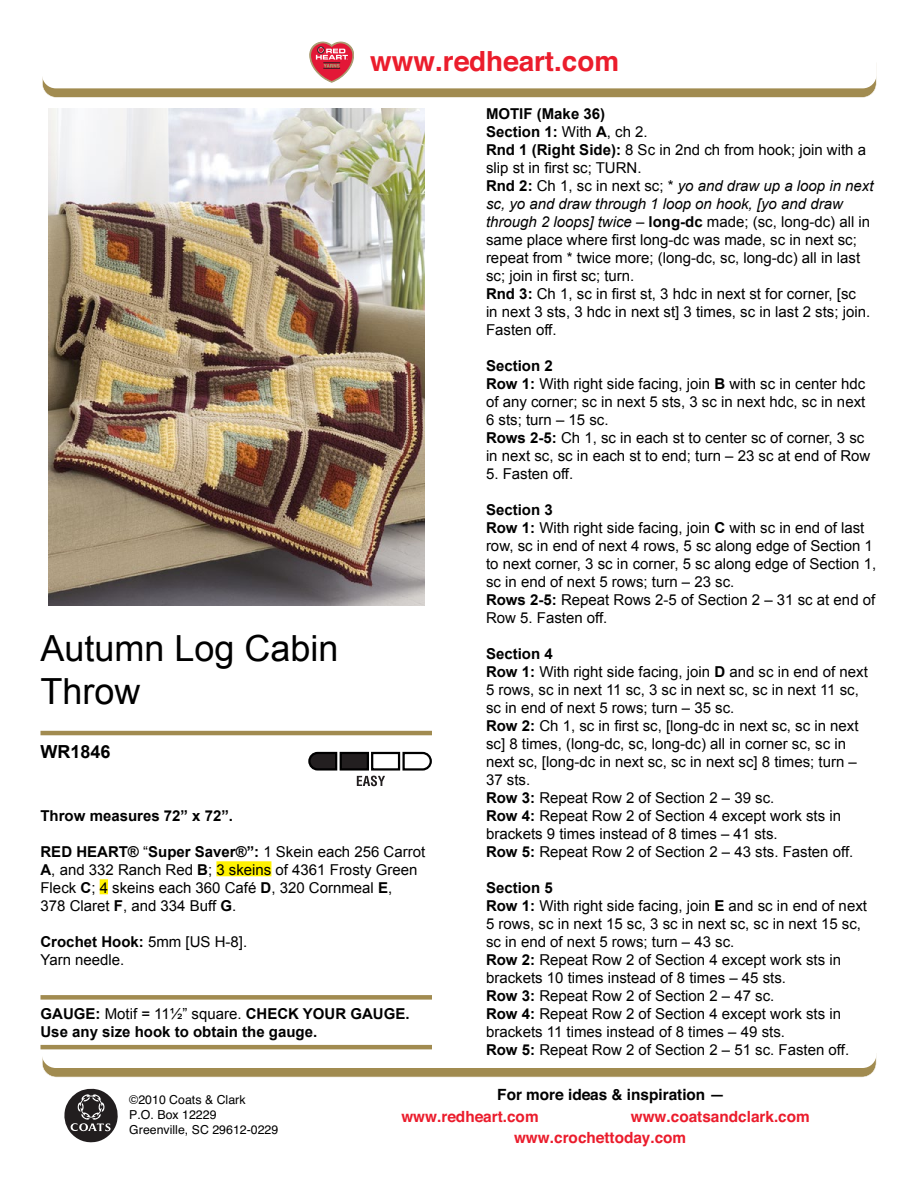
<style>
.page{position:relative;width:918px;height:1188px;background:#fff}
.page>*{position:absolute;margin:0;border:0;box-sizing:border-box;transform-origin:0 0}
.t1{font:36px/43.2px "Arial";color:#000}
.t2{font:700 27.75px "Helvetica";color:#eb1d2c}
.t3{font:700 18px "Arial";color:#000}
.t4{font:700 15.45px/20.9px "Helvetica";color:#eb1c2c}
.t5{font:700 15.45px "Helvetica";color:#000}
.t6{font:15px/18px "Arial";color:#000}
.t7{font:700 15px/18px "Arial";color:#000}
.t8{font:12.3px/14.9px "Helvetica";color:#000}
.s1{font-weight:700}
.s2{font-weight:400}
.s3{font-style:italic}
</style>
<div class="page">
<svg style="left:42px;top:42px;width:834px;height:56px"></svg>
<svg style="left:42px;top:1057px;width:834px;height:20px"></svg>
<svg style="left:64px;top:1089px;width:54px;height:53px"></svg>
<img style="left:48px;top:108px;width:376px;height:498px">
<hr style="left:40px;top:731px;width:392px;height:4px;background:#a18b50">
<svg style="left:308px;top:751px;width:30px;height:20px"></svg>
<svg style="left:402px;top:751px;width:30px;height:20px"></svg>
<div style="left:371px;top:752px;width:29px;height:19px;border:2px solid #000"></div>
<div style="left:341px;top:753px;width:27px;height:16px;background:#231f20"></div>
<div style="left:340px;top:752px;width:29px;height:19px;border:2px solid #000"></div>
<svg style="left:357px;top:776px;width:28px;height:10px"></svg>
<div style="left:216px;top:861px;width:55px;height:15px;background:#fff200"></div>
<div style="left:100px;top:879px;width:8px;height:15px;background:#fff200"></div>
<div style="left:40px;top:995px;width:392px;height:5px;background:#a18b50"></div>
<hr style="left:40px;top:1045px;width:392px;height:4px;background:#a18b50">
<h2 class="t2" style="left:370px;top:36px;width:250px">www.redheart.com</h2>
<h1 class="t1" style="left:40px;top:627px;width:300px">Autumn Log Cabin<br>Throw</h1>
<p class="t3" style="left:40px;top:740px;width:72px">WR1846</p>
<p class="t7" style="left:40px;top:807px;width:194px">Throw measures 72” x 72”.</p>
<p class="t6" style="left:40px;top:843px;width:386px"><span class="s1">RED HEART®</span> “<span class="s1">Super Saver®”:</span> 1 Skein each 256 Carrot <span class="s1">A</span>, and 332 Ranch Red <span class="s1">B</span>; 3 skeins of 4361 Frosty Green Fleck <span class="s1">C</span>; 4 skeins each 360 Café <span class="s1">D</span>, 320 Cornmeal <span class="s1">E</span>,<br>378 Claret <span class="s1">F</span>, and 334 Buff <span class="s1">G</span>.</p>
<p class="t6" style="left:40px;top:933px;width:208px"><span class="s1">Crochet Hook:</span> 5mm [US H-8].<br>Yarn needle.</p>
<p class="t7" style="left:40px;top:1005px;width:371px">GAUGE: <span class="s2">Motif = 11½” square.</span> CHECK YOUR GAUGE.<br>Use any size hook to obtain the gauge.</p>
<p class="t6" style="left:486px;top:105px;width:389px"><span class="s1">MOTIF (Make 36)<br>Section 1:</span> With <span class="s1">A</span>, ch 2.<br><span class="s1">Rnd 1 (Right Side):</span> 8 Sc in 2nd ch from hook; join with a slip st in first sc; TURN.<br><span class="s1">Rnd 2:</span> Ch 1, sc in next sc; * <span class="s3">yo and draw up a loop in next sc, yo and draw through 1 loop on hook, [yo and draw through 2 loops] twice –</span> <span class="s1">long-dc</span> made; (sc, long-dc) all in same place where first long-dc was made, sc in next sc; repeat from * twice more; (long-dc, sc, long-dc) all in last sc; join in first sc; turn.<br><span class="s1">Rnd 3:</span> Ch 1, sc in first st, 3 hdc in next st for corner, [sc<br>in next 3 sts, 3 hdc in next st] 3 times, sc in last 2 sts; join.<br>Fasten off.</p>
<p class="t6" style="left:486px;top:357px;width:386px"><span class="s1">Section 2<br>Row 1:</span> With right side facing, join <span class="s1">B</span> with sc in center hdc of any corner; sc in next 5 sts, 3 sc in next hdc, sc in next 6 sts; turn – 15 sc.<br><span class="s1">Rows 2-5:</span> Ch 1, sc in each st to center sc of corner, 3 sc in next sc, sc in each st to end; turn – 23 sc at end of Row</p>
<p class="t6" style="left:486px;top:465px;width:89px">5. Fasten off.</p>
<p class="t6" style="left:486px;top:501px;width:392px"><span class="s1">Section 3<br>Row 1:</span> With right side facing, join <span class="s1">C</span> with sc in end of last row, sc in end of next 4 rows, 5 sc along edge of Section 1 to next corner, 3 sc in corner, 5 sc along edge of Section 1, sc in end of next 5 rows; turn – 23 sc.<br><span class="s1">Rows 2-5:</span> Repeat Rows 2-5 of Section 2 – 31 sc at end of Row 5. Fasten off.</p>
<p class="t6" style="left:486px;top:645px;width:383px"><span class="s1">Section 4<br>Row 1:</span> With right side facing, join <span class="s1">D</span> and sc in end of next 5 rows, sc in next 11 sc, 3 sc in next sc, sc in next 11 sc, sc in end of next 5 rows; turn – 35 sc.<br><span class="s1">Row 2:</span> Ch 1, sc in first sc, [long-dc in next sc, sc in next sc] 8 times, (long-dc, sc, long-dc) all in corner sc, sc in next sc, [long-dc in next sc, sc in next sc] 8 times; turn – 37 sts.<br><span class="s1">Row 3:</span> Repeat Row 2 of Section 2 – 39 sc.<br><span class="s1">Row 4:</span> Repeat Row 2 of Section 4 except work sts in brackets 9 times instead of 8 times – 41 sts.<br><span class="s1">Row 5:</span> Repeat Row 2 of Section 2 – 43 sts. Fasten off.</p>
<p class="t6" style="left:486px;top:879px;width:383px"><span class="s1">Section 5<br>Row 1:</span> With right side facing, join <span class="s1">E</span> and sc in end of next 5 rows, sc in next 15 sc, 3 sc in next sc, sc in next 15 sc, sc in end of next 5 rows; turn – 43 sc.<br><span class="s1">Row 2:</span> Repeat Row 2 of Section 4 except work sts in brackets 10 times instead of 8 times – 45 sts.<br><span class="s1">Row 3:</span> Repeat Row 2 of Section 2 – 47 sc.<br><span class="s1">Row 4:</span> Repeat Row 2 of Section 4 except work sts in brackets 11 times instead of 8 times – 49 sts.<br><span class="s1">Row 5:</span> Repeat Row 2 of Section 2 – 51 sc. Fasten off.</p>
<p class="t8" style="left:129px;top:1093px;width:151px">©2010 Coats &amp; Clark<br>P.O. Box 12229<br>Greenville, SC 29612-0229</p>
<p class="t5" style="left:497px;top:1082px;width:229px">For more ideas &amp; inspiration —</p>
<p class="t4" style="left:401px;top:1106px;width:139px">www.redheart.com</p>
<p class="t4" style="left:514px;top:1106px;width:297px;text-indent:117px">www.coatsandclark.com www.crochettoday.com</p>
</div>
